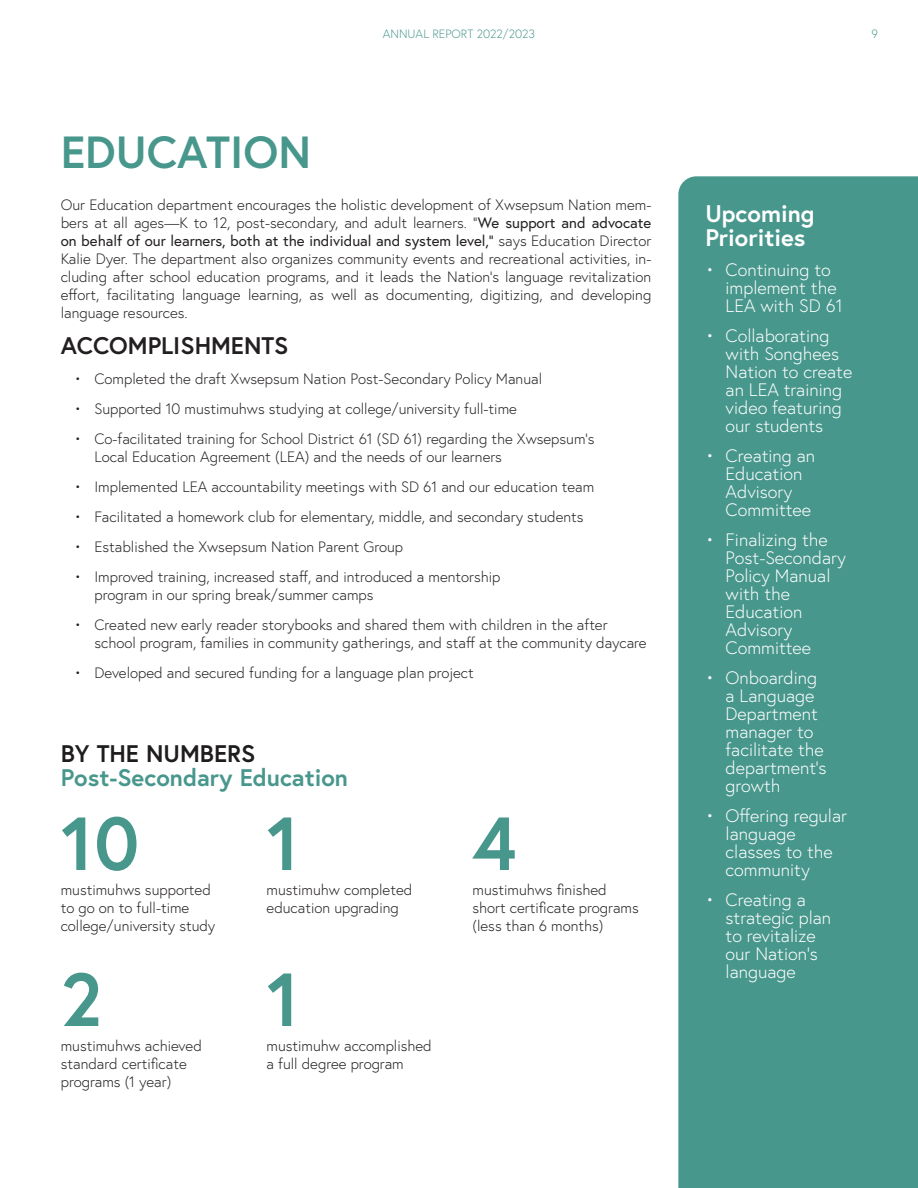
<style>
.page{position:relative;width:918px;height:1188px;background:#fff}
.page>*{position:absolute;margin:0;border:0;box-sizing:border-box;transform-origin:0 0}
.Large_Number{font:700 75px "Europa";color:#48978c}
.Section_Heading{font:700 45px "Europa";color:#48978c}
.t1{font:700 24px/24px "Europa";color:#48978c}
.t2{font:700 24px/24px "Europa";color:#fff}
.t3{font:700 24px "Europa";color:#231f20}
.t4{font:300 18px/18px "Europa";color:#fff}
.Caption_text{font:300 15px/18px "Europa";color:#231f20}
.t5{font:300 12px "Europa";color:#48978c}
.s1{font-weight:400}
.s2{color:#1f1c1e}
</style>
<div class="page">
<svg style="left:678px;top:176px;width:240px;height:1012px;background:#59a096"></svg>
<p class="Section_Heading" style="left:61px;top:122px;width:252px">EDUCATION</p>
<p class="t5" style="left:383px;top:27px;width:154px">ANNUAL REPORT 2022/2023</p>
<p class="t5" style="left:872px;top:27px;width:8px">9</p>
<p class="Caption_text" style="left:61px;top:196px;width:592px;text-align:justify">Our Education department encourages the holistic development of Xwsepsum Nation mem&shy;bers at all ages—K to 12, post-secondary, and adult learners. “<span class="s1">We support and advocate on behalf of our learners, both at the individual and system level,”</span> says Education Director Kalie Dyer. The department also organizes community events and recreational activities, in&shy;cluding after school education programs, and it leads the Nation’s language revitalization effort, facilitating language learning, as well as documenting, digitizing, and developing language resources.</p>
<h3 class="t3" style="left:61px;top:329px;width:229px">ACCOMPLISHMENTS</h3>
<p class="Caption_text" style="left:74px;top:370px;width:469px">• Completed the draft Xwsepsum Nation Post-Secondary Policy Manual</p>
<p class="Caption_text" style="left:74px;top:400px;width:444px">• Supported 10 mustimuhws studying at college/university full-time</p>
<p class="Caption_text" style="left:94px;top:430px;width:502px;text-indent:-20px">• Co-facilitated training for School District 61 (SD 61) regarding the Xwsepsum’s<br>Local Education Agreement (LEA) and the needs of our learners</p>
<p class="Caption_text" style="left:74px;top:478px;width:522px">• Implemented LEA accountability meetings with SD 61 and our education team</p>
<p class="Caption_text" style="left:74px;top:508px;width:511px">• Facilitated a homework club for elementary, middle, and secondary students</p>
<p class="Caption_text" style="left:74px;top:538px;width:330px">• Established the Xwsepsum Nation Parent Group</p>
<p class="Caption_text" style="left:94px;top:568px;width:407px;text-indent:-20px">• Improved training, increased staff, and introduced a mentorship program in our spring break/summer camps</p>
<p class="Caption_text" style="left:94px;top:616px;width:554px;text-indent:-20px">• Created new early reader storybooks and shared them with children in the after school program, families in community gatherings, and staff at the community daycare</p>
<p class="Caption_text" style="left:74px;top:664px;width:401px">• Developed and secured funding for a language plan project</p>
<h3 class="t1" style="left:61px;top:741px;width:289px"><span class="s2">BY THE NUMBERS<br></span>Post-Secondary Education</h3>
<p class="Large_Number" style="left:61px;top:793px;width:80px">10</p>
<p class="Caption_text" style="left:61px;top:880px;width:156px">mustimuhws supported to go on to full-time college/university study</p>
<p class="Large_Number" style="left:61px;top:949px;width:43px">2</p>
<p class="Caption_text" style="left:61px;top:1036px;width:143px">mustimuhws achieved standard certificate programs (1 year)</p>
<p class="Large_Number" style="left:267px;top:793px;width:35px">1</p>
<p class="Caption_text" style="left:267px;top:880px;width:147px">mustimuhw completed education upgrading</p>
<p class="Large_Number" style="left:267px;top:949px;width:35px">1</p>
<p class="Caption_text" style="left:267px;top:1036px;width:167px">mustimuhw accomplished a full degree program</p>
<p class="Large_Number" style="left:472px;top:793px;width:46px">4</p>
<p class="Caption_text" style="left:472px;top:880px;width:168px">mustimuhws finished short certificate programs (less than 6 months)</p>
<h3 class="t2" style="left:705px;top:201px;width:111px">Upcoming<br>Priorities</h3>
<p class="t4" style="left:726px;top:260px;width:119px;text-indent:-20px">• Continuing to implement the<br>LEA with SD 61</p>
<p class="t4" style="left:726px;top:326px;width:128px;text-indent:-20px">• Collaborating with Songhees<br>Nation to create an LEA training video featuring our students</p>
<p class="t4" style="left:726px;top:446px;width:91px;text-indent:-20px">• Creating an<br>Education<br>Advisory<br>Committee</p>
<p class="t4" style="left:726px;top:530px;width:122px;text-indent:-20px">• Finalizing the<br>Post-Secondary<br>Policy Manual with the<br>Education<br>Advisory<br>Committee</p>
<p class="t4" style="left:726px;top:668px;width:103px;text-indent:-20px">• Onboarding a Language<br>Department manager to facilitate the department’s growth</p>
<p class="t4" style="left:726px;top:806px;width:123px;text-indent:-20px">• Offering regular language classes to the community</p>
<p class="t4" style="left:726px;top:890px;width:107px;text-indent:-20px">• Creating a strategic plan to revitalize our Nation’s language</p>
</div>
